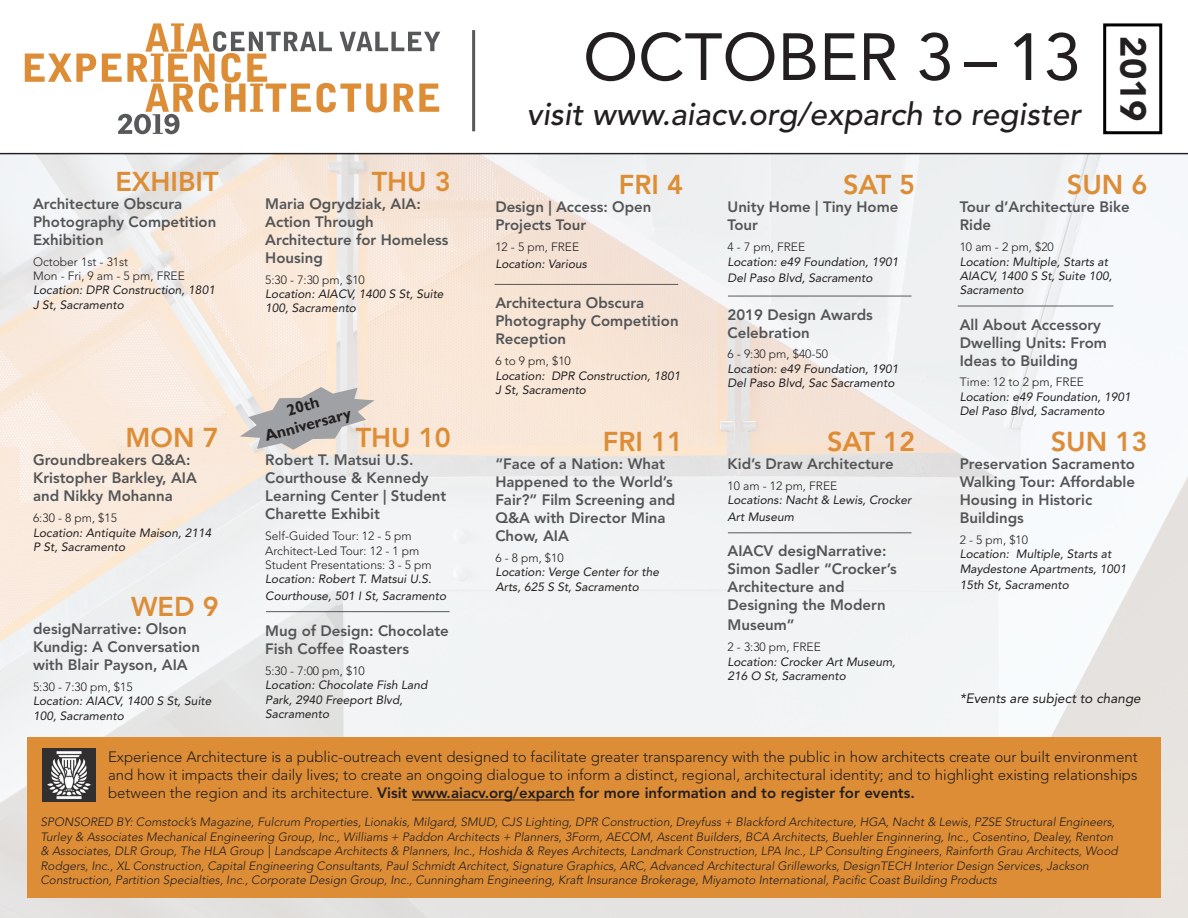
<style>
.page{position:relative;width:1188px;height:918px;background:#fff}
.page>*{position:absolute;margin:0;border:0;box-sizing:border-box;transform-origin:0 0}
.t1{font:66px "Avenir LT Std";color:#231f20}
.t2{font:900 36px "Avenir LT Std";color:#231f20}
.t3{font:italic 500 31.5px "Avenir LT Std";color:#231f20}
.t4{font:800 27px "Avenir LT Std";color:#dd8d36}
.t5{font:700 15.75px "Gill Sans";color:#231f20}
.t6{font:800 15px/18px "Avenir LT Std";color:#545557}
.t7{font:300 15px/18px "Avenir LT Std";color:#231f20;text-align:justify}
.t8{font:italic 13.5px "Avenir LT Std";color:#231f20}
.t9{font:italic 300 12px/14.4px "Avenir LT Std";color:#231f20}
.t10{font:italic 12px/14.4px "Avenir LT Std";color:#231f20}
.t11{font:300 12px "Avenir LT Std";color:#231f20}
.s1{font-weight:300;font-style:normal}
.s2{font-weight:800}
</style>
<div class="page">
<svg style="left:25px;top:23px;width:415px;height:111px"></svg>
<hr style="left:0;top:153px;width:1188px;height:1px;background:#231f20">
<hr style="left:472px;top:30px;width:3px;height:101px;background:#57585a">
<img style="left:0;top:154px;width:1188px;height:764px">
<div style="left:27px;top:738px;width:1134px;height:160px;background:#dd8d36"></div>
<hr style="left:412px;top:800px;width:163px;height:1px;background:#231f20">
<div style="left:1103px;top:23px;width:59px;height:111px;border:3px solid #000"></div>
<img style="left:42px;top:748px;width:53px;height:53px">
<hr style="left:958px;top:306px;width:155px;height:1px;background:#57585a">
<hr style="left:728px;top:532px;width:184px;height:1px;background:#57585a">
<hr style="left:266px;top:611px;width:184px;height:1px;background:#57585a">
<hr style="left:728px;top:296px;width:184px;height:1px;background:#57585a">
<hr style="left:495px;top:284px;width:183px;height:1px;background:#57585a">
<svg style="left:240px;top:387px;width:135px;height:63px;background:#c6c1be"></svg>
<p class="t4" style="left:115px;top:165px;width:105px">EXHIBIT</p>
<p class="t6" style="left:33px;top:194px;width:185px">Architecture Obscura<br>Photography Competition<br>Exhibition</p>
<p class="t11" style="left:33px;top:254px;width:97px">October 1st - 31st</p>
<p class="t11" style="left:33px;top:269px;width:153px">Mon - Fri, 9 am - 5 pm, FREE</p>
<p class="t10" style="left:33px;top:283px;width:183px">Location: DPR Construction, 1801<br>J St, Sacramento</p>
<p class="t4" style="left:125px;top:422px;width:95px">MON 7</p>
<p class="t6" style="left:33px;top:451px;width:165px">Groundbreakers Q&amp;A:<br>Kristopher Barkley, AIA and Nikky Mohanna</p>
<p class="t11" style="left:33px;top:511px;width:85px">6:30 - 8 pm, $15</p>
<p class="t10" style="left:33px;top:525px;width:180px">Location: Antiquite Maison, 2114<br>P St, Sacramento</p>
<p class="t4" style="left:131px;top:591px;width:89px">WED 9</p>
<p class="t6" style="left:33px;top:620px;width:168px">desigNarrative: Olson<br>Kundig: A Conversation with Blair Payson, AIA</p>
<p class="t11" style="left:33px;top:680px;width:101px">5:30 - 7:30 pm, $15</p>
<p class="t10" style="left:33px;top:694px;width:180px">Location: AIACV, 1400 S St, Suite<br>100, Sacramento</p>
<p class="t4" style="left:372px;top:165px;width:81px">THU 3</p>
<p class="t6" style="left:265px;top:194px;width:157px">Maria Ogrydziak, AIA:</p>
<p class="t6" style="left:265px;top:212px;width:185px">Action Through<br>Architecture for Homeless<br>Housing</p>
<p class="t10" style="left:265px;top:273px;width:180px"><span class="s1">5:30 - 7:30 pm, $10<br></span>Location: AIACV, 1400 S St, Suite<br>100, Sacramento</p>
<p class="t5" style="left:285px;top:401px;width:34px;rotate:-15deg">20th</p>
<p class="t5" style="left:263px;top:427px;width:91px;rotate:-15deg">Anniversary</p>
<p class="t4" style="left:356px;top:422px;width:97px">THU 10</p>
<p class="t6" style="left:265px;top:451px;width:183px">Robert T. Matsui U.S.<br>Courthouse &amp; Kennedy<br>Learning Center | Student<br>Charette Exhibit</p>
<p class="t11" style="left:265px;top:529px;width:148px">Self-Guided Tour: 12 - 5 pm</p>
<p class="t11" style="left:265px;top:543px;width:156px">Architect-Led Tour: 12 - 1 pm</p>
<p class="t11" style="left:265px;top:558px;width:168px">Student Presentations: 3 - 5 pm</p>
<p class="t10" style="left:265px;top:571px;width:183px;line-height:16.2px">Location: Robert T. Matsui U.S.<br>Courthouse, 501 I St, Sacramento</p>
<p class="t6" style="left:265px;top:621px;width:185px">Mug of Design: Chocolate<br>Fish Coffee Roasters</p>
<p class="t11" style="left:265px;top:664px;width:101px">5:30 - 7:00 pm, $10</p>
<p class="t10" style="left:265px;top:678px;width:164px">Location: Chocolate Fish Land<br>Park, 2940 Freeport Blvd,<br>Sacramento</p>
<p class="t1" style="left:583px;top:19px;width:499px">OCTOBER 3 – 13</p>
<p class="t2" style="left:1155px;top:36px;width:87px;rotate:90deg">2019</p>
<p class="t3" style="left:527px;top:96px;width:556px">visit www.aiacv.org/exparch to register</p>
<p class="t4" style="left:619px;top:169px;width:66px">FRI 4</p>
<p class="t6" style="left:495px;top:198px;width:158px">Design | Access: Open<br>Projects Tour</p>
<p class="t11" style="left:495px;top:240px;width:85px">12 - 5 pm, FREE</p>
<p class="t10" style="left:495px;top:256px;width:93px">Location: Various</p>
<p class="t6" style="left:495px;top:294px;width:185px">Architectura Obscura<br>Photography Competition<br>Reception</p>
<p class="t11" style="left:495px;top:354px;width:77px">6 to 9 pm, $10</p>
<p class="t10" style="left:495px;top:369px;width:187px">Location: DPR Construction, 1801<br>J St, Sacramento</p>
<p class="t4" style="left:603px;top:426px;width:82px">FRI 11</p>
<p class="t6" style="left:495px;top:455px;width:182px">“Face of a Nation: What<br>Happened to the World’s<br>Fair?” Film Screening and<br>Q&amp;A with Director Mina<br>Chow, AIA</p>
<p class="t11" style="left:495px;top:551px;width:70px">6 - 8 pm, $10</p>
<p class="t10" style="left:495px;top:565px;width:165px">Location: Verge Center for the<br>Arts, 625 S St, Sacramento</p>
<p class="t4" style="left:843px;top:169px;width:74px">SAT 5</p>
<p class="t6" style="left:728px;top:198px;width:172px">Unity Home | Tiny Home<br>Tour</p>
<p class="t11" style="left:728px;top:240px;width:79px">4 - 7 pm, FREE</p>
<p class="t10" style="left:728px;top:254px;width:173px;line-height:16.2px">Location: e49 Foundation, 1901<br>Del Paso Blvd, Sacramento</p>
<p class="t6" style="left:728px;top:305px;width:147px">2019 Design Awards<br>Celebration</p>
<p class="t11" style="left:728px;top:347px;width:102px">6 - 9:30 pm, $40-50</p>
<p class="t10" style="left:728px;top:362px;width:173px">Location: e49 Foundation, 1901<br>Del Paso Blvd, Sac Sacramento</p>
<p class="t4" style="left:827px;top:426px;width:90px">SAT 12</p>
<p class="t6" style="left:728px;top:455px;width:168px">Kid’s Draw Architecture</p>
<p class="t11" style="left:728px;top:479px;width:111px">10 am - 12 pm, FREE</p>
<p class="t10" style="left:728px;top:492px;width:185px;line-height:17.1px">Locations: Nacht &amp; Lewis, Crocker<br>Art Museum</p>
<p class="t6" style="left:728px;top:542px;width:171px">AIACV desigNarrative:<br>Simon Sadler “Crocker’s<br>Architecture and<br>Designing the Modern</p>
<p class="t6" style="left:728px;top:616px;width:69px">Museum”</p>
<p class="t11" style="left:728px;top:640px;width:95px">2 - 3:30 pm, FREE</p>
<p class="t10" style="left:728px;top:655px;width:170px">Location: Crocker Art Museum,<br>216 O St, Sacramento</p>
<p class="t4" style="left:1067px;top:169px;width:82px">SUN 6</p>
<p class="t6" style="left:960px;top:198px;width:172px">Tour d’Architecture Bike<br>Ride</p>
<p class="t11" style="left:960px;top:240px;width:96px">10 am - 2 pm, $20</p>
<p class="t10" style="left:960px;top:255px;width:154px">Location: Multiple, Starts at<br>AIACV, 1400 S St, Suite 100,<br>Sacramento</p>
<p class="t6" style="left:960px;top:315px;width:149px">All About Accessory<br>Dwelling Units: From<br>Ideas to Building</p>
<p class="t11" style="left:960px;top:375px;width:126px">Time: 12 to 2 pm, FREE</p>
<p class="t10" style="left:960px;top:390px;width:173px">Location: e49 Foundation, 1901<br>Del Paso Blvd, Sacramento</p>
<p class="t4" style="left:1051px;top:426px;width:98px">SUN 13</p>
<p class="t6" style="left:960px;top:455px;width:177px">Preservation Sacramento<br>Walking Tour: Affordable<br>Housing in Historic<br>Buildings</p>
<p class="t11" style="left:960px;top:533px;width:70px">2 - 5 pm, $10</p>
<p class="t10" style="left:960px;top:547px;width:168px">Location: Multiple, Starts at<br>Maydestone Apartments, 1001</p>
<p class="t10" style="left:960px;top:578px;width:111px">15th St, Sacramento</p>
<p class="t8" style="left:960px;top:690px;width:183px">*Events are subject to change</p>
<p class="t7" style="left:108px;top:748px;width:1031px">Experience Architecture is a public-outreach event designed to facilitate greater transparency with the public in how architects create our built environment and how it impacts their daily lives; to create an ongoing dialogue to inform a distinct, regional, architectural identity; and to highlight existing relationships between the region and its architecture. <span class="s2">Visit www.aiacv.org/exparch for more information and to register for events.</span></p>
<p class="t9" style="left:40px;top:815px;width:1079px">SPONSORED BY: Comstock’s Magazine, Fulcrum Properties, Lionakis, Milgard, SMUD, CJS Lighting, DPR Construction, Dreyfuss + Blackford Architecture, HGA, Nacht &amp; Lewis, PZSE Structural Engineers, Turley &amp; Associates Mechanical Engineering Group, Inc., Williams + Paddon Architects + Planners, 3Form, AECOM, Ascent Builders, BCA Architects, Buehler Enginnering, Inc., Cosentino, Dealey, Renton &amp; Associates, DLR Group, The HLA Group | Landscape Architects &amp; Planners, Inc., Hoshida &amp; Reyes Architects, Landmark Construction, LPA Inc., LP Consulting Engineers, Rainforth Grau Architects, Wood Rodgers, Inc., XL Construction, Capital Engineering Consultants, Paul Schmidt Architect, Signature Graphics, ARC, Advanced Architectural Grilleworks, DesignTECH Interior Design Services, Jackson Construction, Partition Specialties, Inc., Corporate Design Group, Inc., Cunningham Engineering, Kraft Insurance Brokerage, Miyamoto International, Pacific Coast Building Products</p>
</div>
